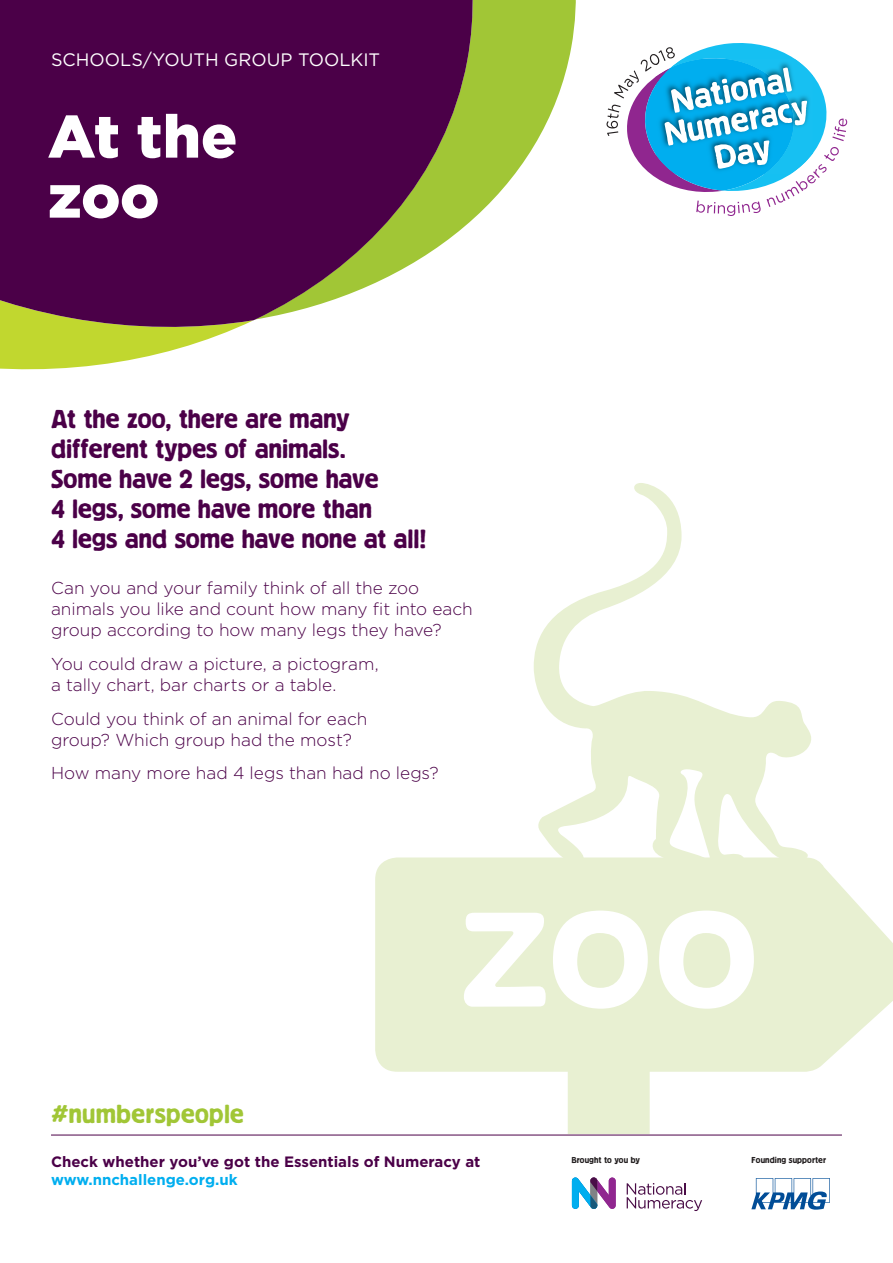
<style>
.page{position:relative;width:893px;height:1263px;background:#fff}
.page>*{position:absolute;margin:0;border:0;box-sizing:border-box;transform-origin:0 0}
.t1{font:900 60px "Gotham";letter-spacing:-.005em;color:#fff}
.Big_sub{font:27px/30px "Niedermann Grotesk";letter-spacing:-.015em;color:#4b0048}
.t2{font:26.7px "Niedermann Grotesk";color:#a1c636}
.t3{font:18px "Gotham";color:#fff}
.Box_copy{font:300 17.25px/21px "Gotham";color:#4b0048}
.t4{font:700 15px "Gotham";color:#4b0048}
.t5{font:700 15px "Gotham";color:#00aeef}
.t6{font:9px "Niedermann Grotesk";color:#231f20}
</style>
<div class="page">
<svg style="left:501px;top:0;width:75px;height:191px;fill:#a1c636"></svg>
<svg style="left:0;top:330px;width:232px;height:40px;fill:#c1d72f"></svg>
<svg style="left:0;top:0;width:501px;height:330px;background:#652d55"></svg>
<svg style="left:375px;top:857px;width:518px;height:278px;fill:#e8f0d2"></svg>
<svg style="left:534px;top:483px;width:281px;height:387px"></svg>
<svg style="left:606px;top:43px;width:241px;height:173px"></svg>
<hr style="left:51px;top:1135px;width:791px;height:1px;background:#4b0048">
<svg style="left:751px;top:1178px;width:79px;height:32px"></svg>
<svg style="left:627px;top:1183px;width:75px;height:28px"></svg>
<svg style="left:572px;top:1177px;width:44px;height:32px"></svg>
<p class="t3" style="left:51px;top:50px;width:331px">SCHOOLS/YOUTH GROUP TOOLKIT</p>
<p class="t1" style="left:48px;top:102px;width:191px">At the</p>
<p class="t1" style="left:48px;top:162px;width:113px">zoo</p>
<p class="Big_sub" style="left:51px;top:405px;width:377px">At the zoo, there are many different types of animals.<br>Some have 2 legs, some have<br>4 legs, some have more than<br>4 legs and some have none at all!</p>
<p class="Box_copy" style="left:51px;top:577px;width:423px">Can you and your family think of all the zoo animals you like and count how many fit into each group according to how many legs they have?</p>
<p class="Box_copy" style="left:51px;top:653px;width:329px">You could draw a picture, a pictogram, a tally chart, bar charts or a table.</p>
<p class="Box_copy" style="left:51px;top:708px;width:318px">Could you think of an animal for each group? Which group had the most?</p>
<p class="Box_copy" style="left:51px;top:763px;width:389px">How many more had 4 legs than had no legs?</p>
<h3 class="t2" style="left:51px;top:1099px;width:195px">#numberspeople</h3>
<p class="t4" style="left:51px;top:1153px;width:431px">Check whether you’ve got the Essentials of Numeracy at</p>
<p class="t5" style="left:51px;top:1171px;width:188px">www.nnchallenge.org.uk</p>
<p class="t6" style="left:572px;top:1154px;width:70px">Brought to you by</p>
<p class="t6" style="left:752px;top:1154px;width:76px">Founding supporter</p>
</div>
